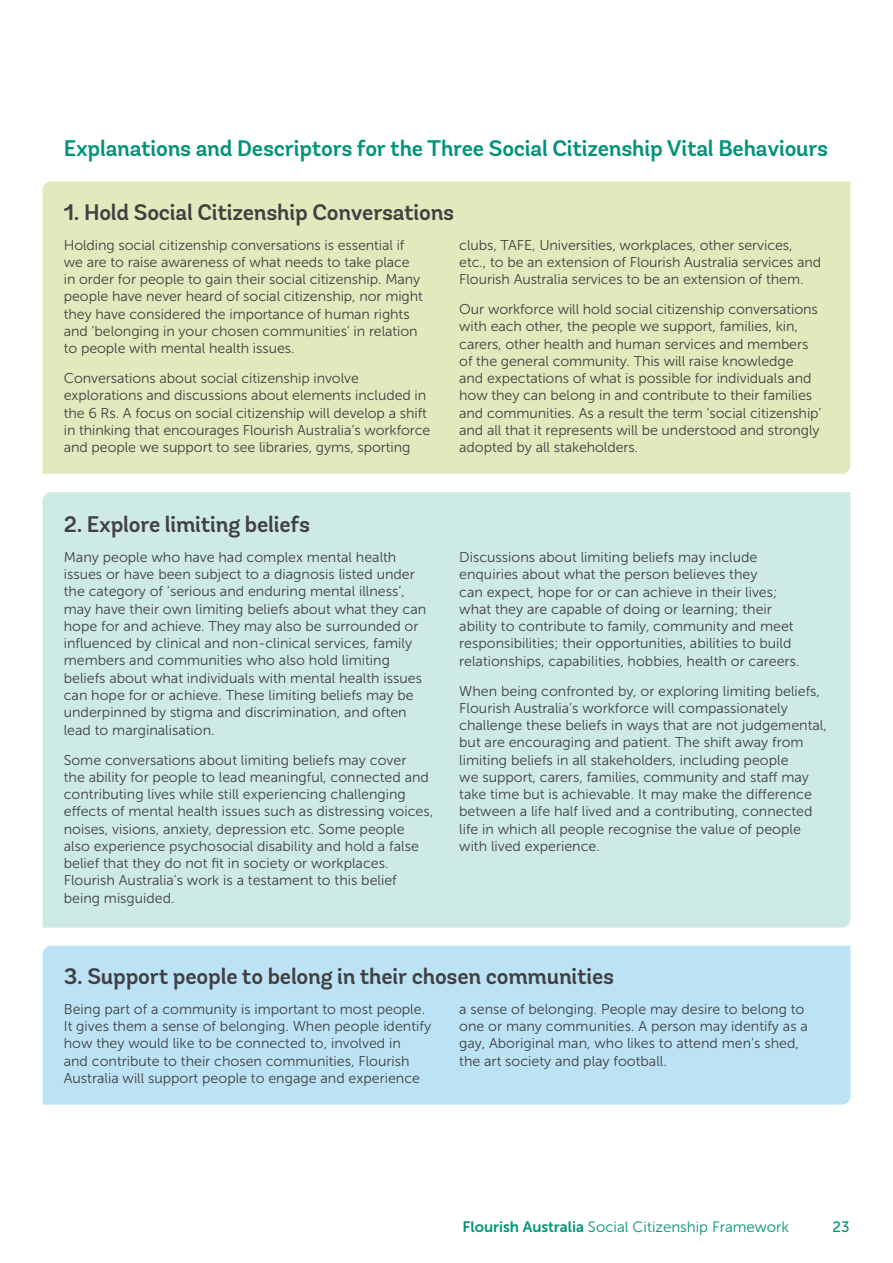
<style>
.page{position:relative;width:893px;height:1263px;background:#fff}
.page>*{position:absolute;margin:0;border:0;box-sizing:border-box;transform-origin:0 0}
.t1{font:600 22.5px "Andes Rounded";letter-spacing:-.01em;color:#414042}
.t2{font:600 22.5px "Andes Rounded";letter-spacing:-.01em;color:#00947a}
.t3{font:15px "Museo Sans 300";color:#00947a}
.t4{font:15px "Museo Sans 500";color:#00947a}
.t5{font:14.25px/17.2px "Museo Sans 300";color:#414042}
.s1{font-family:"Museo Sans 700"}
</style>
<div class="page">
<div style="left:43px;top:181px;width:807px;height:293px;background:#e0eabd"></div>
<div style="left:43px;top:492px;width:807px;height:436px;background:#cdeae5"></div>
<div style="left:43px;top:946px;width:807px;height:158px;background:#bce3f5"></div>
<h1 class="t2" style="left:64px;top:134px;width:766px">Explanations and Descriptors for the Three Social Citizenship Vital Behaviours</h1>
<h1 class="t1" style="left:64px;top:198px;width:392px">1. Hold Social Citizenship Conversations</h1>
<p class="t5" style="left:64px;top:236px;width:361px">Holding social citizenship conversations is essential if we are to raise awareness of what needs to take place in order for people to gain their social citizenship. Many people have never heard of social citizenship, nor might they have considered the importance of human rights and ‘belonging in your chosen communities’ in relation to people with mental health issues.</p>
<p class="t5" style="left:64px;top:370px;width:368px">Conversations about social citizenship involve explorations and discussions about elements included in the 6 Rs. A focus on social citizenship will develop a shift in thinking that encourages Flourish Australia’s workforce and people we support to see libraries, gyms, sporting</p>
<p class="t5" style="left:459px;top:236px;width:363px">clubs, TAFE, Universities, workplaces, other services, etc., to be an extension of Flourish Australia services and<br>Flourish Australia services to be an extension of them.</p>
<p class="t5" style="left:459px;top:301px;width:364px">Our workforce will hold social citizenship conversations with each other, the people we support, families, kin, carers, other health and human services and members of the general community. This will raise knowledge<br>and expectations of what is possible for individuals and how they can belong in and contribute to their families and communities. As a result the term ‘social citizenship’ and all that it represents will be understood and strongly adopted by all stakeholders.</p>
<h1 class="t1" style="left:64px;top:510px;width:248px">2. Explore limiting beliefs</h1>
<p class="t5" style="left:64px;top:548px;width:364px">Many people who have had complex mental health issues or have been subject to a diagnosis listed under the category of ‘serious and enduring mental illness’, may have their own limiting beliefs about what they can hope for and achieve. They may also be surrounded or influenced by clinical and non-clinical services, family members and communities who also hold limiting beliefs about what individuals with mental health issues can hope for or achieve. These limiting beliefs may be underpinned by stigma and discrimination, and often lead to marginalisation.</p>
<p class="t5" style="left:64px;top:751px;width:371px">Some conversations about limiting beliefs may cover<br>the ability for people to lead meaningful, connected and contributing lives while still experiencing challenging effects of mental health issues such as distressing voices, noises, visions, anxiety, depression etc. Some people also experience psychosocial disability and hold a false belief that they do not fit in society or workplaces.<br>Flourish Australia’s work is a testament to this belief being misguided.</p>
<p class="t5" style="left:459px;top:549px;width:342px">Discussions about limiting beliefs may include enquiries about what the person believes they<br>can expect, hope for or can achieve in their lives; what they are capable of doing or learning; their ability to contribute to family, community and meet responsibilities; their opportunities, abilities to build relationships, capabilities, hobbies, health or careers.</p>
<p class="t5" style="left:459px;top:682px;width:369px">When being confronted by, or exploring limiting beliefs, Flourish Australia’s workforce will compassionately challenge these beliefs in ways that are not judgemental, but are encouraging and patient. The shift away from limiting beliefs in all stakeholders, including people<br>we support, carers, families, community and staff may take time but is achievable. It may make the difference between a life half lived and a contributing, connected life in which all people recognise the value of people with lived experience.</p>
<h1 class="t1" style="left:64px;top:962px;width:552px">3. Support people to belong in their chosen communities</h1>
<p class="t5" style="left:64px;top:1000px;width:369px">Being part of a community is important to most people.<br>It gives them a sense of belonging. When people identify how they would like to be connected to, involved in<br>and contribute to their chosen communities, Flourish Australia will support people to engage and experience</p>
<p class="t5" style="left:459px;top:1000px;width:350px">a sense of belonging. People may desire to belong to one or many communities. A person may identify as a gay, Aboriginal man, who likes to attend men’s shed, the art society and play football.</p>
<p class="t3" style="left:463px;top:1218px;width:328px"><span class="s1">Flourish Australia</span> Social Citizenship Framework</p>
<p class="t4" style="left:832px;top:1218px;width:19px">23</p>
</div>
